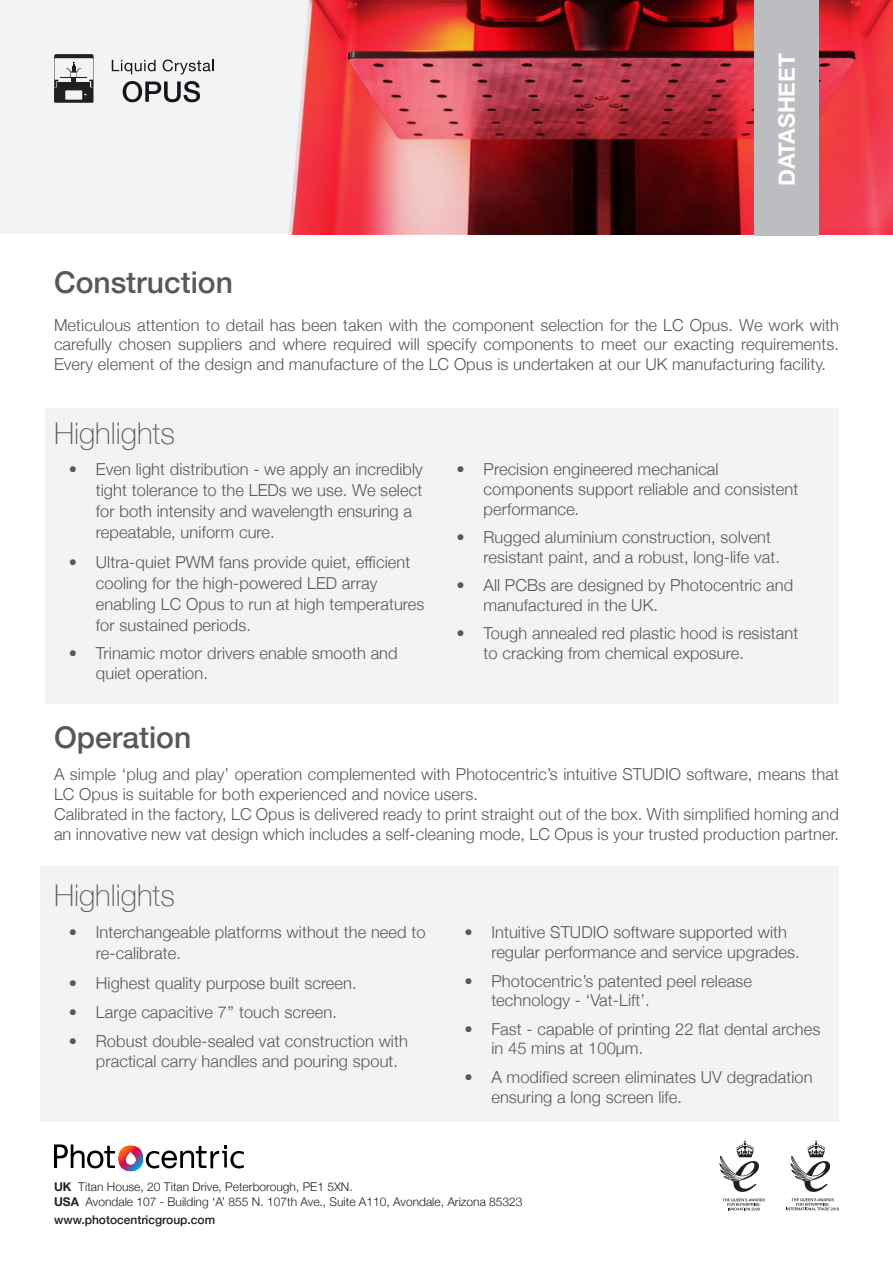
<style>
.page{position:relative;width:893px;height:1263px;background:#fff}
.page>*{position:absolute;margin:0;border:0;box-sizing:border-box;transform-origin:0 0}
.t1{font:500 30px "Helvetica Neue";color:#57585a}
.t2{font:100 30px "Helvetica Neue";color:#57585a}
.t3{font:700 22.8px "Helvetica Neue";color:#fff}
.t4{font:300 16.5px/19.8px "Helvetica Neue";letter-spacing:.005em;color:#57585a}
.t5{font:300 12px/14.4px "Helvetica Neue";color:#231f20}
.t6{font:500 12px "Helvetica Neue";color:#231f20}
.s1{font-weight:700}
</style>
<div class="page">
<div style="left:46px;top:408px;width:793px;height:296px;background:#f2f3f4"></div>
<div style="left:40px;top:866px;width:799px;height:255px;background:#f2f3f4"></div>
<div style="left:0;top:0;width:893px;height:234px;background:#f2f3f4"></div>
<img style="left:288px;top:0;width:605px;height:234px">
<div style="left:754px;top:0;width:64px;height:235px;background:#bcbdc0"></div>
<svg style="left:112px;top:60px;width:44px;height:14px"></svg>
<svg style="left:163px;top:60px;width:51px;height:14px"></svg>
<svg style="left:123px;top:81px;width:77px;height:21px"></svg>
<svg style="left:54px;top:54px;width:39px;height:49px"></svg>
<svg style="left:790px;top:1140px;width:41px;height:52px"></svg>
<svg style="left:787px;top:1198px;width:52px;height:12px"></svg>
<svg style="left:719px;top:1140px;width:40px;height:52px"></svg>
<svg style="left:723px;top:1198px;width:42px;height:12px"></svg>
<svg style="left:54px;top:1144px;width:190px;height:27px"></svg>
<h1 class="t1" style="left:54px;top:271px;width:180px">Construction</h1>
<h2 class="t3" style="left:773px;top:186px;width:134px;rotate:-90deg">DATASHEET</h2>
<p class="t4" style="left:54px;top:316px;width:786px;text-align:justify">Meticulous attention to detail has been taken with the component selection for the LC Opus. We work with carefully chosen suppliers and where required will specify components to meet our exacting requirements.<br>Every element of the design and manufacture of the LC Opus is undertaken at our UK manufacturing facility.</p>
<h1 class="t2" style="left:54px;top:419px;width:122px">Highlights</h1>
<p class="t4" style="left:96px;top:460px;width:328px;line-height:21px;text-indent:-27px">• Even light distribution - we apply an incredibly tight tolerance to the LEDs we use. We select for both intensity and wavelength ensuring a repeatable, uniform cure.</p>
<p class="t4" style="left:96px;top:553px;width:330px;line-height:21px;text-indent:-27px">• Ultra-quiet PWM fans provide quiet, efficient cooling for the high-powered LED array enabling LC Opus to run at high temperatures for sustained periods.</p>
<p class="t4" style="left:96px;top:645px;width:303px;text-indent:-27px">• Trinamic motor drivers enable smooth and quiet operation.</p>
<h1 class="t1" style="left:54px;top:726px;width:139px">Operation</h1>
<p class="t4" style="left:484px;top:461px;width:316px;text-indent:-27px">• Precision engineered mechanical components support reliable and consistent performance.</p>
<p class="t4" style="left:484px;top:529px;width:298px;text-indent:-27px">• Rugged aluminium construction, solvent resistant paint, and a robust, long-life vat.</p>
<p class="t4" style="left:484px;top:577px;width:311px;text-indent:-27px">• All PCBs are designed by Photocentric and manufactured in the UK.</p>
<p class="t4" style="left:484px;top:625px;width:316px;text-indent:-27px">• Tough annealed red plastic hood is resistant to cracking from chemical exposure.</p>
<p class="t4" style="left:54px;top:766px;width:786px">A simple ‘plug and play’ operation complemented with Photocentric’s intuitive STUDIO software, means that LC Opus is suitable for both experienced and novice users.<br>Calibrated in the factory, LC Opus is delivered ready to print straight out of the box. With simplified homing and an innovative new vat design which includes a self-cleaning mode, LC Opus is your trusted production partner.</p>
<h1 class="t2" style="left:54px;top:881px;width:122px">Highlights</h1>
<p class="t4" style="left:96px;top:923px;width:331px;line-height:21px;text-indent:-27px">• Interchangeable platforms without the need to re-calibrate.</p>
<p class="t4" style="left:69px;top:975px;width:289px">• Highest quality purpose built screen.</p>
<p class="t4" style="left:69px;top:1004px;width:270px">• Large capacitive 7’’ touch screen.</p>
<p class="t4" style="left:96px;top:1032px;width:314px;text-indent:-27px">• Robust double-sealed vat construction with practical carry handles and pouring spout.</p>
<p class="t4" style="left:491px;top:924px;width:310px;text-indent:-27px">• Intuitive STUDIO software supported with regular performance and service upgrades.</p>
<p class="t4" style="left:491px;top:972px;width:262px;text-indent:-27px">• Photocentric’s patented peel release technology - ‘Vat-Lift’.</p>
<p class="t4" style="left:491px;top:1020px;width:330px;text-indent:-27px">• Fast - capable of printing 22 flat dental arches in 45 mins at 100µm.</p>
<p class="t4" style="left:491px;top:1068px;width:323px;text-indent:-27px">• A modified screen eliminates UV degradation ensuring a long screen life.</p>
<p class="t5" style="left:54px;top:1181px;width:470px"><span class="s1">UK</span> Titan House, 20 Titan Drive, Peterborough, PE1 5XN.<br><span class="s1">USA</span> Avondale 107 - Building ‘A’ 855 N. 107th Ave., Suite A110, Avondale, Arizona 85323</p>
<p class="t6" style="left:54px;top:1215px;width:163px">www.photocentricgroup.com</p>
</div>
